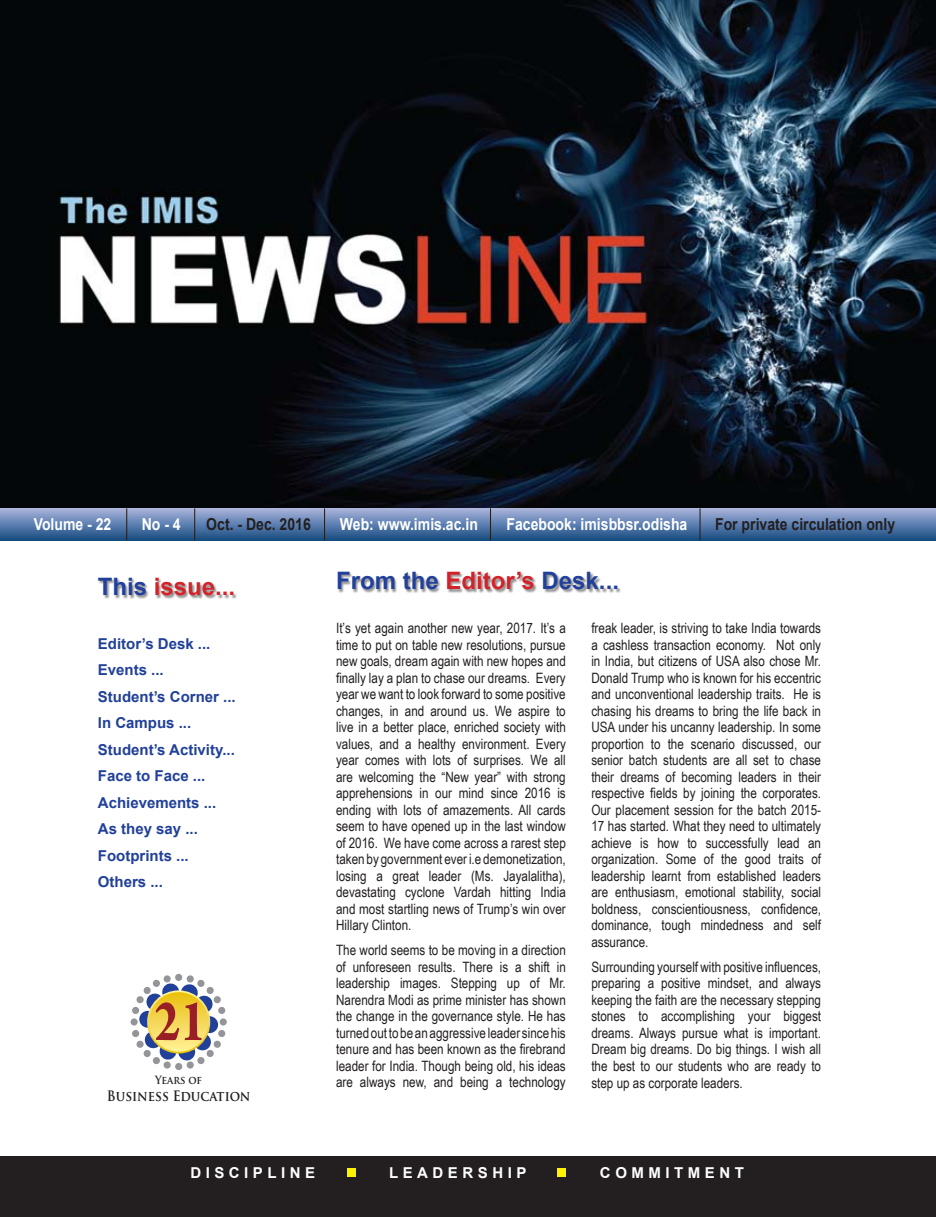
<style>
.page{position:relative;width:936px;height:1217px;background:#fff}
.page>*{position:absolute;margin:0;border:0;box-sizing:border-box;transform-origin:0 0}
.t1{font:700 63px "Arno Pro";color:#981f23;scale:.81 1}
.t2{font:700 24px "Arial";color:#21409a}
.t3{font:700 24px "Arial";color:#d2232a}
.t4{font:700 16.5px "Arial";color:#fff;scale:.85 1}
.t5{font:700 16.5px "Arial";color:#231f20;scale:.85 1}
.t6{font:700 15px/26.5px "Arial";color:#21409a}
.t7{font:700 15px "Arial";letter-spacing:.3em;color:#fff}
.t8{font:14.25px/16.5px "Arial Narrow";color:#231f20;text-align:justify}
.t9{font:700 14.1px "Trajan Pro";color:#231f20;scale:.9 1}
.t10{font:700 11.1px "Trajan Pro";letter-spacing:-.015em;color:#231f20;scale:.9 1}
.s1{color:#21409a}
.s2{color:#d2232a}
</style>
<div class="page">
<img style="left:0;top:0;width:935px;height:508px">
<div style="left:0;top:1155px;width:935px;height:61px;background:#231f20"></div>
<div style="left:0;top:508px;width:935px;height:32px;background:linear-gradient(to bottom,#a9b4de,#1c5185)"></div>
<hr style="left:126px;top:508px;width:1px;height:32px;background:#231f20">
<hr style="left:194px;top:508px;width:1px;height:32px;background:#231f20">
<hr style="left:324px;top:508px;width:1px;height:32px;background:#231f20">
<hr style="left:490px;top:508px;width:1px;height:32px;background:#231f20">
<hr style="left:699px;top:508px;width:1px;height:32px;background:#231f20">
<div style="left:98px;top:578px;width:257px;height:43px;background:#231f20;opacity:.5"></div>
<div style="left:338px;top:572px;width:356px;height:43px;background:#231f20;opacity:.5"></div>
<div style="left:347px;top:1168px;width:8px;height:8px;background:#fff200"></div>
<div style="left:557px;top:1168px;width:8px;height:8px;background:#fff200"></div>
<svg style="left:201px;top:1015px;width:17px;height:18px"></svg>
<div style="left:139px;top:1010px;width:17px;height:17px;background:#21409a;border-radius:50%"></div>
<div style="left:130px;top:1018px;width:8px;height:7px;background:#939598;border-radius:50%"></div>
<div style="left:220px;top:1018px;width:7px;height:7px;background:#939598;border-radius:50%"></div>
<div style="left:175px;top:1062px;width:7px;height:7px;background:#939598;border-radius:50%"></div>
<div style="left:175px;top:973px;width:7px;height:7px;background:#f7f7f8;border-radius:50%"></div>
<svg style="left:132px;top:1029px;width:94px;height:39px"></svg>
<svg style="left:132px;top:974px;width:94px;height:40px"></svg>
<svg style="left:147px;top:990px;width:63px;height:63px"></svg>
<svg style="left:149px;top:991px;width:59px;height:60px;background:#f5d855"></svg>
<p class="t4" style="left:34px;top:513px;width:93px">Volume - 22</p>
<p class="t4" style="left:142px;top:513px;width:47px">No - 4</p>
<p class="t5" style="left:206px;top:513px;width:124px">Oct. - Dec. 2016</p>
<p class="t4" style="left:340px;top:513px;width:164px">Web: www.imis.ac.in</p>
<p class="t4" style="left:506px;top:513px;width:214px">Facebook: imisbbsr.odisha</p>
<p class="t5" style="left:715px;top:513px;width:213px">For private circulation only</p>
<h2 class="t3" style="left:98px;top:571px;width:139px"><span class="s1">This</span> issue...</h2>
<h2 class="t2" style="left:336px;top:565px;width:284px">From the <span class="s2">Editor’s</span> Desk...</h2>
<p class="t8" style="left:336px;top:619px;width:231px">It’s yet again another new year, 2017. It’s a time to put on table new resolutions, pursue new goals, dream again with new hopes and finally lay a plan to chase our dreams. Every year we want to look forward to some positive changes, in and around us. We aspire to live in a better place, enriched society with values, and a healthy environment. Every year comes with lots of surprises. We all are welcoming the “New year” with strong apprehensions in our mind since 2016 is ending with lots of amazements. All cards seem to have opened up in the last window of 2016. We have come across a rarest step taken by government ever i.e demonetization, losing a great leader (Ms. Jayalalitha), devastating cyclone Vardah hitting India and most startling news of Trump’s win over Hillary Clinton.</p>
<p class="t8" style="left:336px;top:941px;width:231px">The world seems to be moving in a direction of unforeseen results. There is a shift in leadership images. Stepping up of Mr.<br>Narendra Modi as prime minister has shown the change in the governance style. He has turned out to be an aggressive leader since his tenure and has been known as the firebrand leader for India. Though being old, his ideas are always new, and being a technology</p>
<p class="t8" style="left:591px;top:619px;width:231px">freak leader, is striving to take India towards a cashless transaction economy. Not only in India, but citizens of USA also chose Mr.<br>Donald Trump who is known for his eccentric and unconventional leadership traits. He is chasing his dreams to bring the life back in USA under his uncanny leadership. In some proportion to the scenario discussed, our senior batch students are all set to chase their dreams of becoming leaders in their respective fields by joining the corporates.<br>Our placement session for the batch 2015- 17 has started. What they need to ultimately achieve is how to successfully lead an organization. Some of the good traits of leadership learnt from established leaders are enthusiasm, emotional stability, social boldness, conscientiousness, confidence, dominance, tough mindedness and self assurance.</p>
<p class="t8" style="left:591px;top:958px;width:231px">Surrounding yourself with positive influences, preparing a positive mindset, and always keeping the faith are the necessary stepping stones to accomplishing your biggest dreams. Always pursue what is important.<br>Dream big dreams. Do big things. I wish all the best to our students who are ready to step up as corporate leaders.</p>
<p class="t6" style="left:98px;top:630px;width:139px">Editor’s Desk ...<br>Events ...<br>Student’s Corner ...<br>In Campus ...<br>Student’s Activity...<br>Face to Face ...<br>Achievements ...<br>As they say ...<br>Footprints ...<br>Others ...</p>
<h1 class="t1" style="left:154px;top:984px;width:66px">21</h1>
<p class="t10" style="left:155px;top:1072px;width:54px">Years of</p>
<p class="t9" style="left:107px;top:1086px;width:161px">Business Education</p>
<p class="t7" style="left:190px;top:1162px;width:126px">DISCIPLINE</p>
<p class="t7" style="left:389px;top:1162px;width:139px">LEADERSHIP</p>
<p class="t7" style="left:600px;top:1162px;width:145px">COMMITMENT</p>
</div>
